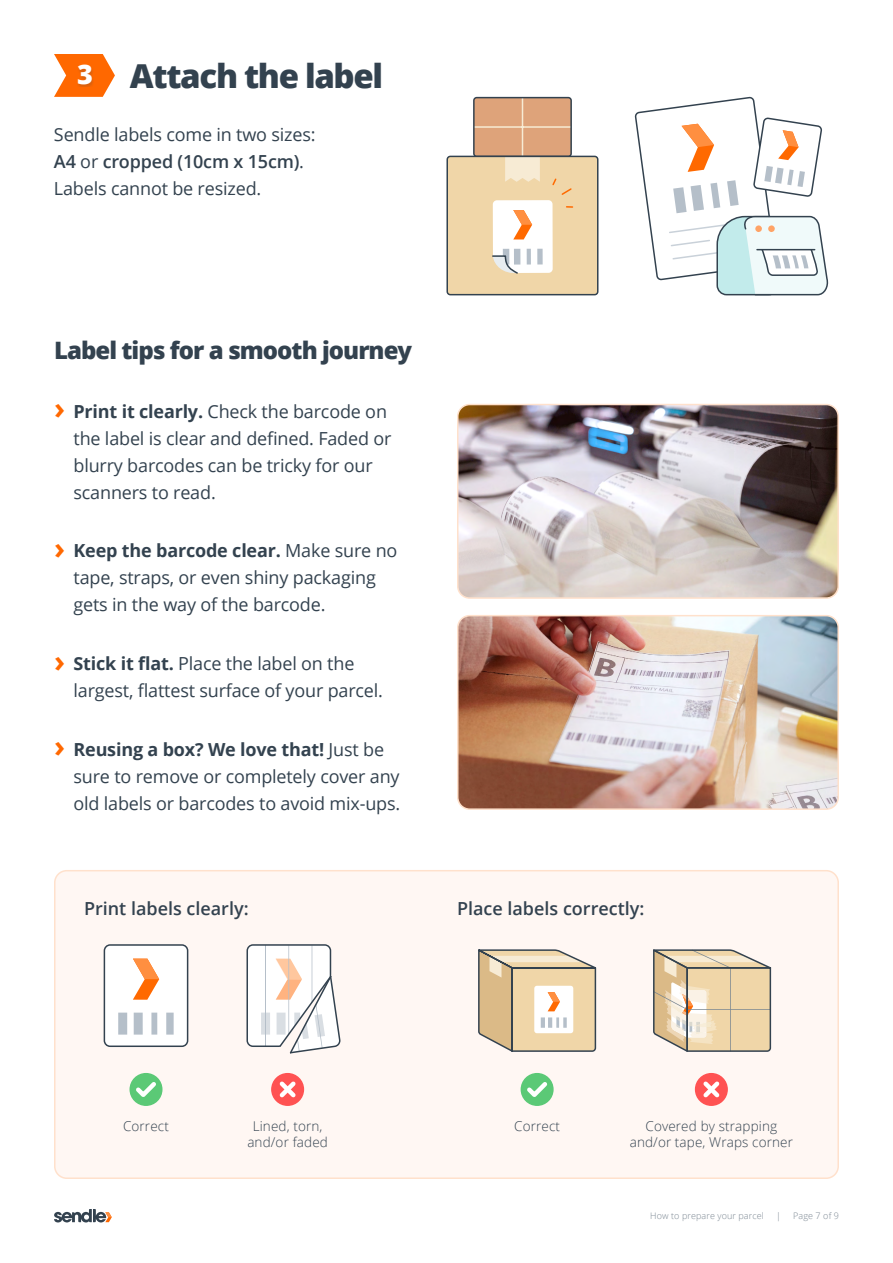
<style>
.page{position:relative;width:893px;height:1263px;background:#fff}
.page>*{position:absolute;margin:0;border:0;box-sizing:border-box;transform-origin:0 0}
.t1{font:800 33px "Open Sans";letter-spacing:-.04em;color:#33424f}
.t2{font:800 24px "Open Sans";letter-spacing:-.04em;color:#33424f}
.t3{font:18px/27px "Open Sans";letter-spacing:-.01em;color:#33424f}
.t4{font:600 18px "Open Sans";color:#33424f}
.t5{font:300 13.5px/16.2px "Open Sans";letter-spacing:.01em;color:#33424f;text-align:center}
.t6{font:300 9px "Open Sans";letter-spacing:.01em;color:#7a8691}
.s1{font-size:27px;color:#fff}
.s2{font-weight:600}
.s3{font-weight:700;font-size:30px;color:#ff6800}
.s4{font-weight:700}
</style>
<div class="page">
<svg style="left:54px;top:1209px;width:58px;height:13px"></svg>
<div style="left:55px;top:871px;width:783px;height:307px;background:#fff7f3;border-radius:12px"></div>
<div style="left:54px;top:870px;width:785px;height:309px;border:2px solid #ffe1cc;border-radius:12px"></div>
<svg style="left:54px;top:54px;width:61px;height:43px"></svg>
<div style="left:77px;top:65px;width:16px;height:22px;background:#33424f;opacity:.2"></div>
<img style="left:460px;top:404px;width:376px;height:192px">
<div style="left:457px;top:404px;width:382px;height:195px;border:2px solid #ffe1cc;border-radius:12px"></div>
<img style="left:460px;top:618px;width:376px;height:189px">
<div style="left:457px;top:615px;width:382px;height:195px;border:2px solid #ffe1cc;border-radius:12px"></div>
<svg style="left:634px;top:96px;width:195px;height:200px"></svg>
<div style="left:474px;top:98px;width:97px;height:58px;background:#dea37a;border-radius:3px"></div>
<hr style="left:522px;top:98px;width:1px;height:58px;background:#f7ebd4">
<hr style="left:474px;top:126px;width:97px;height:2px;background:#f7ebd4">
<div style="left:473px;top:97px;width:99px;height:60px;border:2px solid #33424f;border-radius:3px"></div>
<div style="left:447px;top:156px;width:151px;height:139px;background:#f0d6a8;border-radius:3px"></div>
<div style="left:446px;top:156px;width:152px;height:139px;border:2px solid #33424f;border-radius:3px"></div>
<svg style="left:491px;top:156px;width:83px;height:118px"></svg>
<div style="left:521px;top:1074px;width:32px;height:31px;background:#5bc976;border-radius:50%"></div>
<div style="left:521px;top:1073px;width:33px;height:33px;border:2px solid #5bc976;border-radius:50%"></div>
<svg style="left:523px;top:1078px;width:28px;height:23px"></svg>
<div style="left:696px;top:1074px;width:31px;height:31px;background:#ff5252;border-radius:50%"></div>
<div style="left:695px;top:1073px;width:33px;height:33px;border:2px solid #ff5252;border-radius:50%"></div>
<svg style="left:699px;top:1077px;width:24px;height:24px"></svg>
<div style="left:130px;top:1074px;width:32px;height:31px;background:#5bc976;border-radius:50%"></div>
<div style="left:129px;top:1073px;width:33px;height:33px;border:2px solid #5bc976;border-radius:50%"></div>
<svg style="left:132px;top:1078px;width:28px;height:23px"></svg>
<div style="left:272px;top:1074px;width:31px;height:31px;background:#ff5252;border-radius:50%"></div>
<div style="left:271px;top:1073px;width:33px;height:33px;border:2px solid #ff5252;border-radius:50%"></div>
<svg style="left:276px;top:1077px;width:24px;height:24px"></svg>
<svg style="left:653px;top:949px;width:118px;height:103px;background:#deccab"></svg>
<svg style="left:246px;top:944px;width:94px;height:110px"></svg>
<div style="left:104px;top:945px;width:84px;height:101px;background:#fff;border-radius:6px"></div>
<div style="left:104px;top:944px;width:84px;height:103px;border:2px solid #33424f;border-radius:6px"></div>
<div style="left:166px;top:1012px;width:8px;height:22px;background:#b5bfc9"></div>
<div style="left:151px;top:1012px;width:6px;height:22px;background:#b5bfc9"></div>
<div style="left:134px;top:1012px;width:9px;height:22px;background:#b5bfc9"></div>
<div style="left:118px;top:1012px;width:9px;height:22px;background:#b5bfc9"></div>
<svg style="left:133px;top:958px;width:26px;height:42px"></svg>
<svg style="left:478px;top:949px;width:119px;height:103px"></svg>
<h1 class="t1" style="left:77px;top:51px;width:307px"><span class="s1">3</span> Attach the label</h1>
<p class="t3" style="left:54px;top:120px;width:263px">Sendle labels come in two sizes:<br><span class="s2">A4</span> or <span class="s2">cropped (10cm x 15cm)</span>.<br>Labels cannot be resized.</p>
<h2 class="t2" style="left:54px;top:332px;width:360px">Label tips for a smooth journey</h2>
<p class="t3" style="left:74px;top:397px;width:319px;text-indent:-19px"><span class="s3">›</span> <span class="s4">Print it clearly.</span> Check the barcode on the label is clear and defined. Faded or blurry barcodes can be tricky for our scanners to read.</p>
<p class="t3" style="left:74px;top:537px;width:325px;text-indent:-19px"><span class="s3">›</span> <span class="s4">Keep the barcode clear.</span> Make sure no tape, straps, or even shiny packaging gets in the way of the barcode.</p>
<p class="t3" style="left:74px;top:650px;width:311px;text-indent:-19px"><span class="s3">›</span> <span class="s4">Stick it flat.</span> Place the label on the largest, flattest surface of your parcel.</p>
<p class="t3" style="left:74px;top:735px;width:328px;text-indent:-19px"><span class="s3">›</span> <span class="s4">Reusing a box? We love that!</span> Just be sure to remove or completely cover any old labels or barcodes to avoid mix-ups.</p>
<p class="t4" style="left:84px;top:896px;width:166px">Print labels clearly:</p>
<p class="t4" style="left:457px;top:896px;width:189px">Place labels correctly:</p>
<p class="t5" style="left:123px;top:1118px;width:47px">Correct</p>
<p class="t5" style="left:247px;top:1118px;width:82px">Lined, torn, and/or faded</p>
<p class="t5" style="left:514px;top:1118px;width:47px">Correct</p>
<p class="t5" style="left:630px;top:1118px;width:165px">Covered by strapping and/or tape, Wraps corner</p>
<p class="t6" style="left:650px;top:1210px;width:115px">How to prepare your parcel</p>
<p class="t6" style="left:776px;top:1210px;width:6px">|</p>
<p class="t6" style="left:793px;top:1210px;width:47px">Page 7 of 9</p>
</div>
